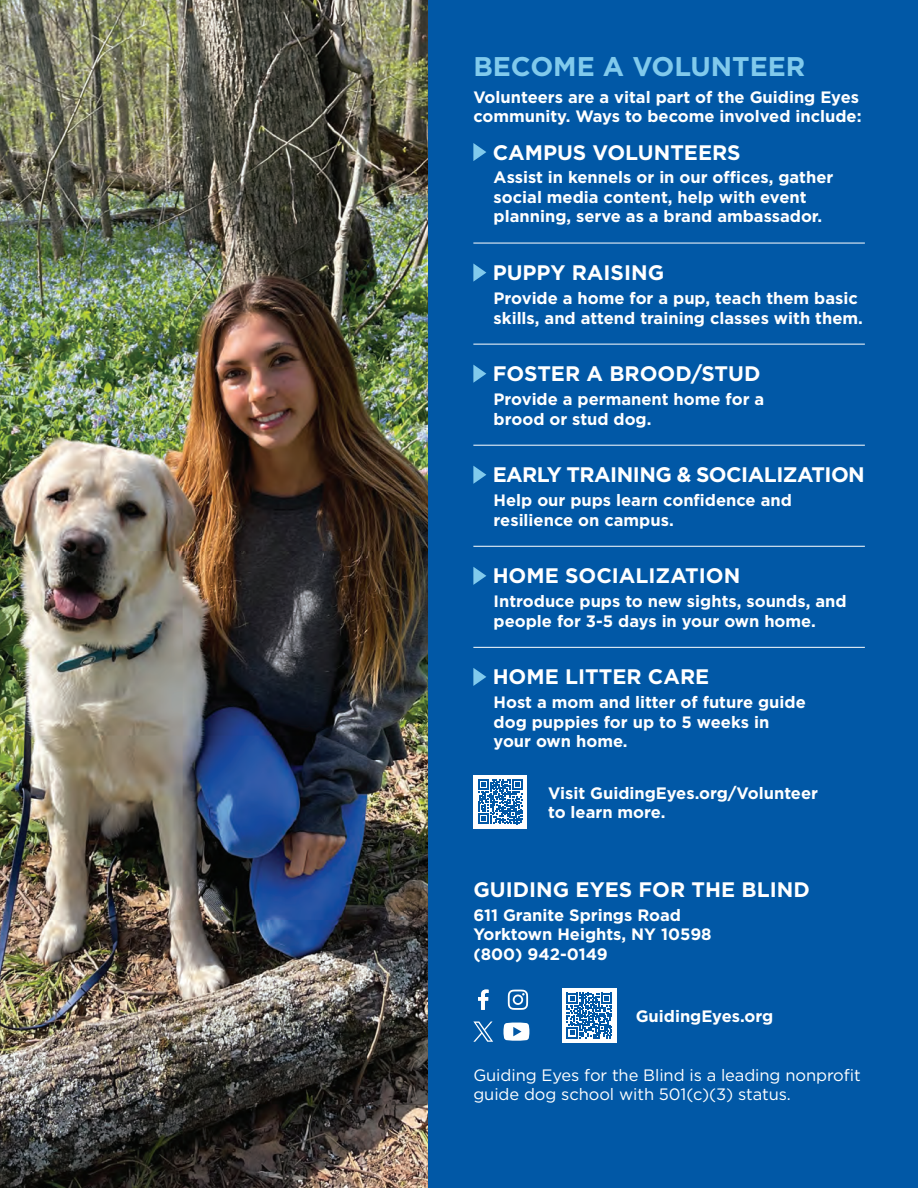
<style>
.page{position:relative;width:918px;height:1188px;background:#fff}
.page>*{position:absolute;margin:0;border:0;box-sizing:border-box;transform-origin:0 0}
.t1{font:700 27px "Gotham";color:#81caec}
.t2{font:700 21px "Gotham";color:#fff}
.t3{font:700 21px "Gotham";letter-spacing:-.025em;color:#fff}
.t4{font:700 16.5px/19.5px "Gotham";color:#fff}
.t5{font:16.5px/19.5px "Gotham";letter-spacing:-.005em;color:#fff}
</style>
<div class="page">
<div style="left:341px;top:0;width:577px;height:1188px;background:#0158a6"></div>
<img style="left:0;top:0;width:428px;height:1188px">
<hr style="left:473px;top:243px;width:392px;height:1px;background:#fff">
<hr style="left:473px;top:344px;width:392px;height:1px;background:#fff">
<hr style="left:473px;top:445px;width:392px;height:1px;background:#fff">
<hr style="left:473px;top:546px;width:392px;height:1px;background:#fff">
<hr style="left:473px;top:647px;width:392px;height:1px;background:#fff">
<svg style="left:473px;top:143px;width:13px;height:18px"></svg>
<svg style="left:473px;top:264px;width:13px;height:18px"></svg>
<svg style="left:473px;top:365px;width:13px;height:18px"></svg>
<svg style="left:473px;top:466px;width:13px;height:18px"></svg>
<svg style="left:473px;top:567px;width:13px;height:18px"></svg>
<svg style="left:473px;top:668px;width:13px;height:18px"></svg>
<div style="left:473px;top:775px;width:54px;height:54px;background:#fff"></div>
<svg style="left:478px;top:779px;width:45px;height:45px"></svg>
<div style="left:562px;top:989px;width:55px;height:54px;background:#fff"></div>
<svg style="left:567px;top:993px;width:45px;height:45px"></svg>
<svg style="left:478px;top:990px;width:11px;height:20px"></svg>
<svg style="left:473px;top:1021px;width:20px;height:21px"></svg>
<svg style="left:508px;top:990px;width:20px;height:20px"></svg>
<svg style="left:504px;top:1023px;width:25px;height:18px"></svg>
<h3 class="t1" style="left:473px;top:48px;width:334px">BECOME A VOLUNTEER</h3>
<p class="t4" style="left:473px;top:87px;width:390px">Volunteers are a vital part of the Guiding Eyes community. Ways to become involved include:</p>
<h4 class="t2" style="left:493px;top:138px;width:250px">CAMPUS VOLUNTEERS</h4>
<p class="t4" style="left:494px;top:168px;width:341px">Assist in kennels or in our offices, gather social media content, help with event planning, serve as a brand ambassador.</p>
<h4 class="t2" style="left:493px;top:259px;width:173px">PUPPY RAISING</h4>
<p class="t4" style="left:494px;top:288px;width:371px">Provide a home for a pup, teach them basic skills, and attend training classes with them.</p>
<h4 class="t2" style="left:493px;top:360px;width:269px">FOSTER A BROOD/STUD</h4>
<p class="t4" style="left:494px;top:389px;width:272px">Provide a permanent home for a brood or stud dog.</p>
<h4 class="t3" style="left:493px;top:461px;width:374px">EARLY TRAINING &amp; SOCIALIZATION</h4>
<p class="t4" style="left:494px;top:490px;width:300px">Help our pups learn confidence and resilience on campus.</p>
<h4 class="t2" style="left:493px;top:562px;width:249px">HOME SOCIALIZATION</h4>
<p class="t4" style="left:494px;top:592px;width:354px">Introduce pups to new sights, sounds, and people for 3-5 days in your own home.</p>
<h4 class="t2" style="left:493px;top:663px;width:218px">HOME LITTER CARE</h4>
<p class="t4" style="left:494px;top:693px;width:314px">Host a mom and litter of future guide dog puppies for up to 5 weeks in your own home.</p>
<p class="t4" style="left:548px;top:783px;width:271px">Visit GuidingEyes.org/Volunteer to learn more.</p>
<h4 class="t2" style="left:473px;top:875px;width:338px">GUIDING EYES FOR THE BLIND</h4>
<p class="t4" style="left:473px;top:905px;width:209px">611 Granite Springs Road</p>
<p class="t4" style="left:473px;top:924px;width:240px">Yorktown Heights, NY 10598</p>
<p class="t4" style="left:473px;top:944px;width:136px">(800) 942-0149</p>
<p class="t4" style="left:636px;top:1006px;width:139px">GuidingEyes.org</p>
<p class="t5" style="left:473px;top:1065px;width:389px">Guiding Eyes for the Blind is a leading nonprofit guide dog school with 501(c)(3) status.</p>
</div>
